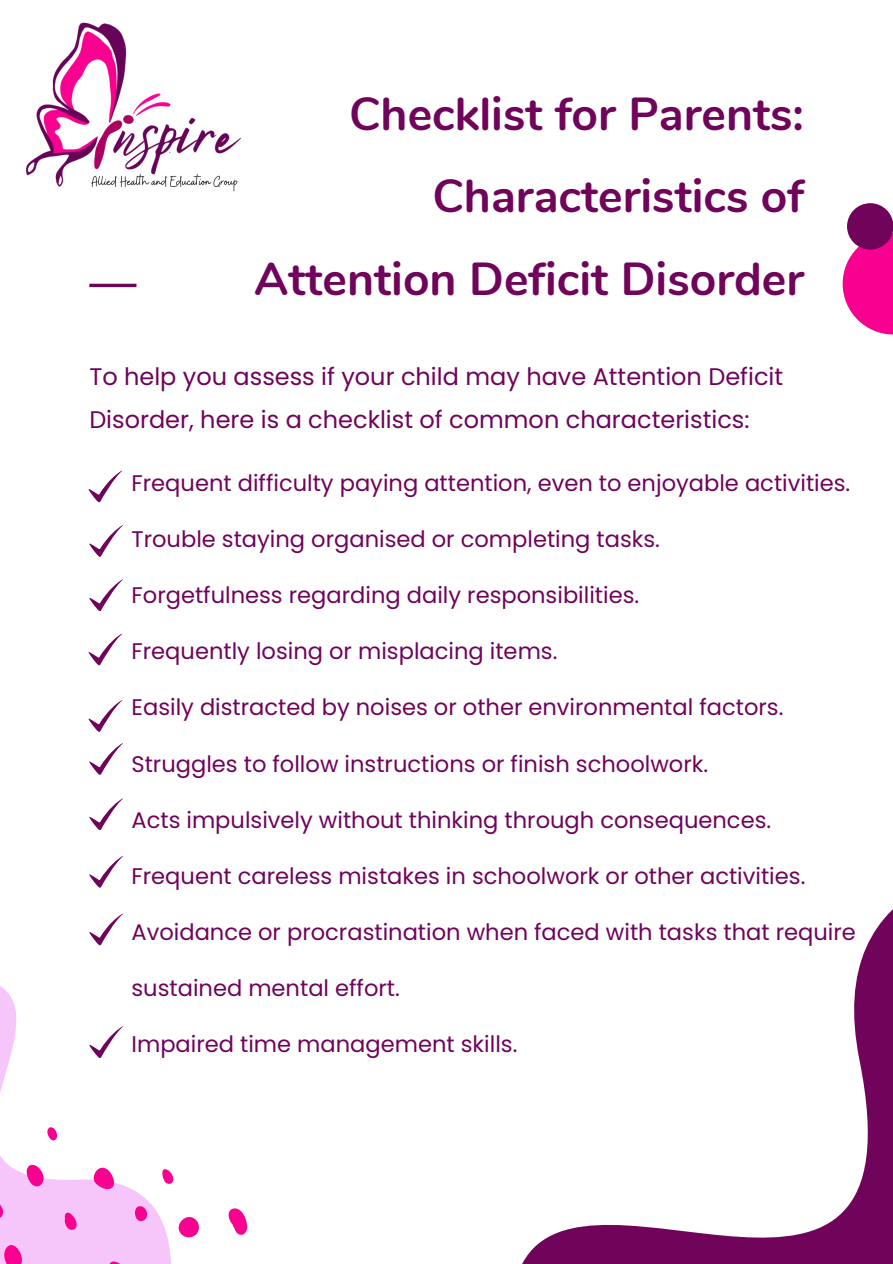
<style>
.page{position:relative;width:893px;height:1264px;background:#fff}
.page>*{position:absolute;margin:0;border:0;box-sizing:border-box;transform-origin:0 0}
.t1{font:700 46.2px/82.7px "Nunito";color:#70035a;text-align:right}
.t2{font:24px/42.8px "Poppins";color:#70035a}
.t3{font:22.65px "Poppins";color:#70035a}
</style>
<div class="page">
<img style="left:26px;top:22px;width:215px;height:170px">
<hr style="left:89px;top:284px;width:47px;height:3px;background:#70035a">
<svg style="left:522px;top:910px;width:370px;height:353px"></svg>
<svg style="left:842px;top:233px;width:50px;height:101px;fill:#f80090"></svg>
<div style="left:847px;top:203px;width:45px;height:46px;background:#70035a;border-radius:50%"></div>
<svg style="left:0;top:986px;width:171px;height:277px"></svg>
<svg style="left:0;top:1240px;width:30px;height:23px"></svg>
<svg style="left:59px;top:1210px;width:21px;height:23px"></svg>
<svg style="left:20px;top:1162px;width:28px;height:30px"></svg>
<svg style="left:89px;top:1164px;width:33px;height:29px"></svg>
<svg style="left:103px;top:1257px;width:28px;height:6px"></svg>
<svg style="left:178px;top:1217px;width:21px;height:21px"></svg>
<svg style="left:127px;top:1202px;width:23px;height:22px"></svg>
<svg style="left:0;top:1197px;width:8px;height:23px"></svg>
<svg style="left:44px;top:1125px;width:16px;height:16px"></svg>
<svg style="left:158px;top:1167px;width:16px;height:18px"></svg>
<svg style="left:228px;top:1208px;width:20px;height:27px"></svg>
<svg style="left:89px;top:470px;width:33px;height:32px"></svg>
<svg style="left:89px;top:525px;width:34px;height:31px"></svg>
<svg style="left:89px;top:579px;width:34px;height:32px"></svg>
<svg style="left:89px;top:633px;width:33px;height:32px"></svg>
<svg style="left:89px;top:700px;width:33px;height:31px"></svg>
<svg style="left:89px;top:743px;width:34px;height:31px"></svg>
<svg style="left:89px;top:798px;width:34px;height:32px"></svg>
<svg style="left:89px;top:856px;width:34px;height:31px"></svg>
<svg style="left:89px;top:913px;width:34px;height:32px"></svg>
<svg style="left:89px;top:1026px;width:34px;height:31px"></svg>
<h1 class="t1" style="left:254px;top:73px;width:551px">Checklist for Parents:<br>Characteristics of<br>Attention Deficit Disorder</h1>
<p class="t2" style="left:89px;top:355px;width:695px">To help you assess if your child may have Attention Deficit<br>Disorder, here is a checklist of common characteristics:</p>
<p class="t3" style="left:131px;top:467px;width:720px">Frequent difficulty paying attention, even to enjoyable activities.</p>
<p class="t3" style="left:131px;top:523px;width:530px">Trouble staying organised or completing tasks.</p>
<p class="t3" style="left:131px;top:579px;width:509px">Forgetfulness regarding daily responsibilities.</p>
<p class="t3" style="left:131px;top:635px;width:427px">Frequently losing or misplacing items.</p>
<p class="t3" style="left:131px;top:691px;width:653px">Easily distracted by noises or other environmental factors.</p>
<p class="t3" style="left:131px;top:747px;width:578px">Struggles to follow instructions or finish schoolwork.</p>
<p class="t3" style="left:131px;top:803px;width:641px">Acts impulsively without thinking through consequences.</p>
<p class="t3" style="left:131px;top:860px;width:675px">Frequent careless mistakes in schoolwork or other activities.</p>
<p class="t3" style="left:131px;top:916px;width:725px">Avoidance or procrastination when faced with tasks that require</p>
<p class="t3" style="left:131px;top:972px;width:270px">sustained mental effort.</p>
<p class="t3" style="left:131px;top:1028px;width:387px">Impaired time management skills.</p>
</div>
